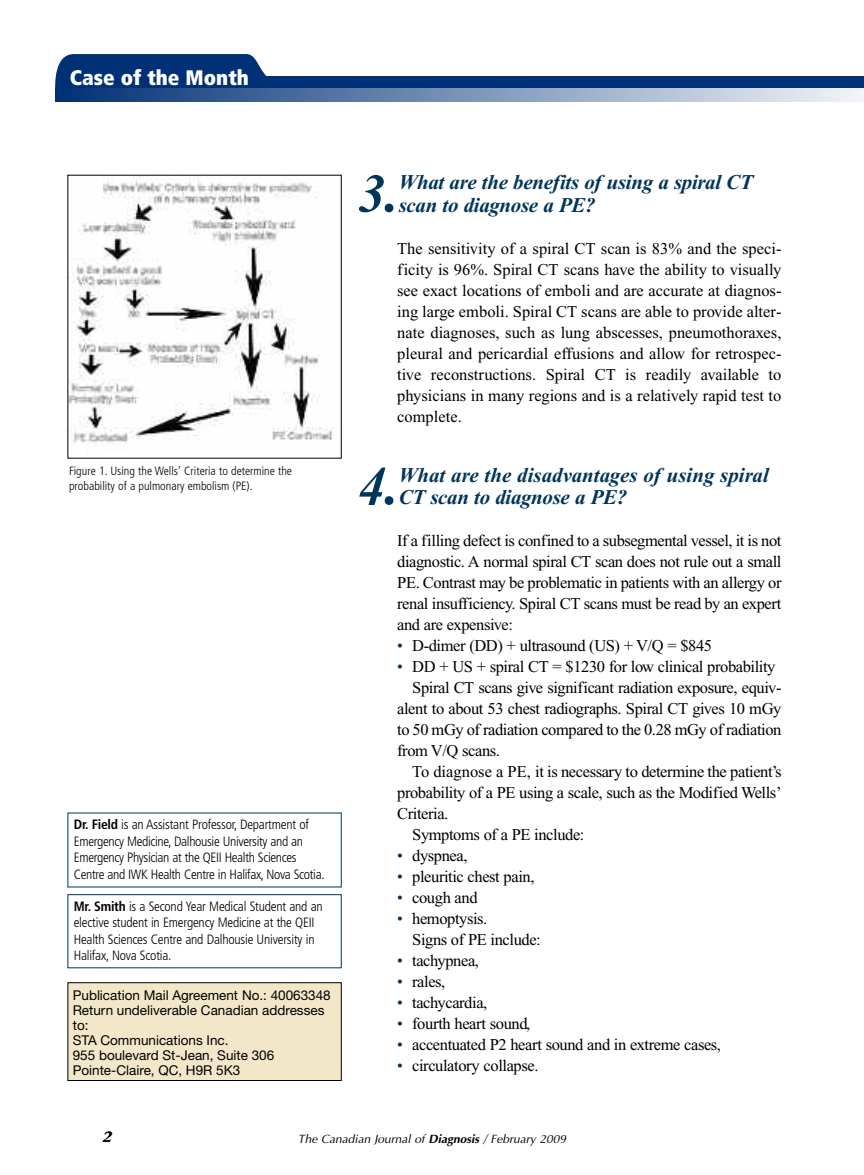
<style>
.page{position:relative;width:864px;height:1175px;background:#fff}
.page>*{position:absolute;margin:0;border:0;box-sizing:border-box;transform-origin:0 0}
.t1{font:italic 700 54.15px "Times New Roman";color:#00355a}
.t2{font:italic 700 21px/22.5px "Times New Roman";letter-spacing:-.015em;color:#00355a}
.t3{font:900 condensed 21px "Frutiger";color:#fff}
.t4{font:16.5px/21px "Times New Roman";letter-spacing:-.025em;color:#000;text-align:justify}
.t5{font:italic 700 15px "Stone Serif";color:#000}
.t6{font:300 condensed 13.5px/16.5px "Frutiger";letter-spacing:-.015em;color:#000}
.t7{font:13.5px/15px "Helvetica Neue";color:#000}
.t8{font:300 condensed 12px/14.4px "Frutiger";color:#000}
.t9{font:italic 12px "Optima";color:#000}
.s1{font-weight:700}
.s2{color:#00355a}
</style>
<div class="page">
<svg style="left:55px;top:54px;width:212px;height:35px;background:#103d7e"></svg>
<div style="left:57px;top:76px;width:807px;height:13px;background:#003075"></div>
<svg style="left:55px;top:89px;width:809px;height:12px;background:#7992b6"></svg>
<div style="left:68px;top:982px;width:273px;height:98px;background:#f2e7c9"></div>
<div style="left:68px;top:982px;width:274px;height:98px;border:1px solid #000"></div>
<img style="left:70px;top:177px;width:262px;height:274px">
<div style="left:68px;top:894px;width:274px;height:74px;border:1px solid #00355a"></div>
<p class="t3" style="left:70px;top:69px;width:181px">Case of the Month</p>
<p class="t8" style="left:69px;top:465px;width:225px">Figure 1. Using the Wells’ Criteria to determine the probability of a pulmonary embolism (PE).</p>
<p class="t6" style="left:74px;top:817px;width:252px"><span class="s1">Dr. Field</span> is an Assistant Professor, Department of Emergency Medicine, Dalhousie University and an Emergency Physician at the QEII Health Sciences Centre and IWK Health Centre in Halifax, Nova Scotia.</p>
<p class="t6" style="left:74px;top:898px;width:251px"><span class="s1">Mr. Smith</span> is a Second Year Medical Student and an elective student in Emergency Medicine at the QEII Health Sciences Centre and Dalhousie University in Halifax, Nova Scotia.</p>
<p class="t7" style="left:73px;top:988px;width:260px">Publication Mail Agreement No.: 40063348<br>Return undeliverable Canadian addresses to:<br>STA Communications Inc.<br>955 boulevard St-Jean, Suite 306<br>Pointe-Claire, QC, H9R 5K3</p>
<h1 class="t1" style="left:358px;top:176px;width:42px">3.</h1>
<p class="t2" style="left:399px;top:173px;width:356px">What are the benefits of using a spiral CT scan to diagnose a PE?</p>
<p class="t4" style="left:397px;top:239px;width:386px">The sensitivity of a spiral CT scan is 83% and the speci&shy;ficity is 96%. Spiral CT scans have the ability to visually see exact locations of emboli and are accurate at diagnos&shy;ing large emboli. Spiral CT scans are able to provide alter&shy;nate diagnoses, such as lung abscesses, pneumothoraxes, pleural and pericardial effusions and allow for retrospec&shy;tive reconstructions. Spiral CT is readily available to physicians in many regions and is a relatively rapid test to complete.</p>
<h1 class="t1" style="left:358px;top:468px;width:42px">4.</h1>
<p class="t2" style="left:399px;top:466px;width:372px">What are the disadvantages of using spiral<br>CT scan to diagnose a PE?</p>
<p class="t4" style="left:397px;top:532px;width:386px">If a filling defect is confined to a subsegmental vessel, it is not diagnostic. A normal spiral CT scan does not rule out a small PE. Contrast may be problematic in patients with an allergy or renal insufficiency. Spiral CT scans must be read by an expert and are expensive:</p>
<p class="t4" style="left:397px;top:637px;width:316px"><span class="s2">•</span> D-dimer (DD) + ultrasound (US) + V/Q = $845</p>
<p class="t4" style="left:397px;top:658px;width:380px"><span class="s2">•</span> DD + US + spiral CT = $1230 for low clinical probability</p>
<p class="t4" style="left:412px;top:679px;width:371px">Spiral CT scans give significant radiation exposure, equiv-</p>
<p class="t4" style="left:397px;top:700px;width:386px">alent to about 53 chest radiographs. Spiral CT gives 10 mGy</p>
<p class="t4" style="left:397px;top:721px;width:386px">to 50 mGy of radiation compared to the 0.28 mGy of radiation</p>
<p class="t4" style="left:397px;top:742px;width:104px">from V/Q scans.</p>
<p class="t4" style="left:412px;top:763px;width:371px">To diagnose a PE, it is necessary to determine the patient’s</p>
<p class="t4" style="left:397px;top:784px;width:386px">probability of a PE using a scale, such as the Modified Wells’</p>
<p class="t4" style="left:397px;top:805px;width:53px">Criteria.</p>
<p class="t4" style="left:412px;top:826px;width:174px">Symptoms of a PE include:</p>
<p class="t4" style="left:397px;top:847px;width:72px"><span class="s2">•</span> dyspnea,</p>
<p class="t4" style="left:397px;top:868px;width:139px"><span class="s2">•</span> pleuritic chest pain,</p>
<p class="t4" style="left:397px;top:889px;width:82px"><span class="s2">•</span> cough and</p>
<p class="t4" style="left:412px;top:910px;width:130px;text-indent:-15px"><span class="s2">•</span> hemoptysis.<br>Signs of PE include:</p>
<p class="t4" style="left:397px;top:952px;width:83px"><span class="s2">•</span> tachypnea,</p>
<p class="t4" style="left:397px;top:973px;width:50px"><span class="s2">•</span> rales,</p>
<p class="t4" style="left:397px;top:994px;width:92px"><span class="s2">•</span> tachycardia,</p>
<p class="t4" style="left:397px;top:1015px;width:135px"><span class="s2">•</span> fourth heart sound,</p>
<p class="t4" style="left:397px;top:1036px;width:325px"><span class="s2">•</span> accentuated P2 heart sound and in extreme cases,</p>
<p class="t4" style="left:397px;top:1057px;width:143px"><span class="s2">•</span> circulatory collapse.</p>
<p class="t5" style="left:103px;top:1131px;width:11px">2</p>
<p class="t9" style="left:298px;top:1132px;width:270px">The Canadian Journal of <span class="s1">Diagnosis</span> / February 2009</p>
</div>
